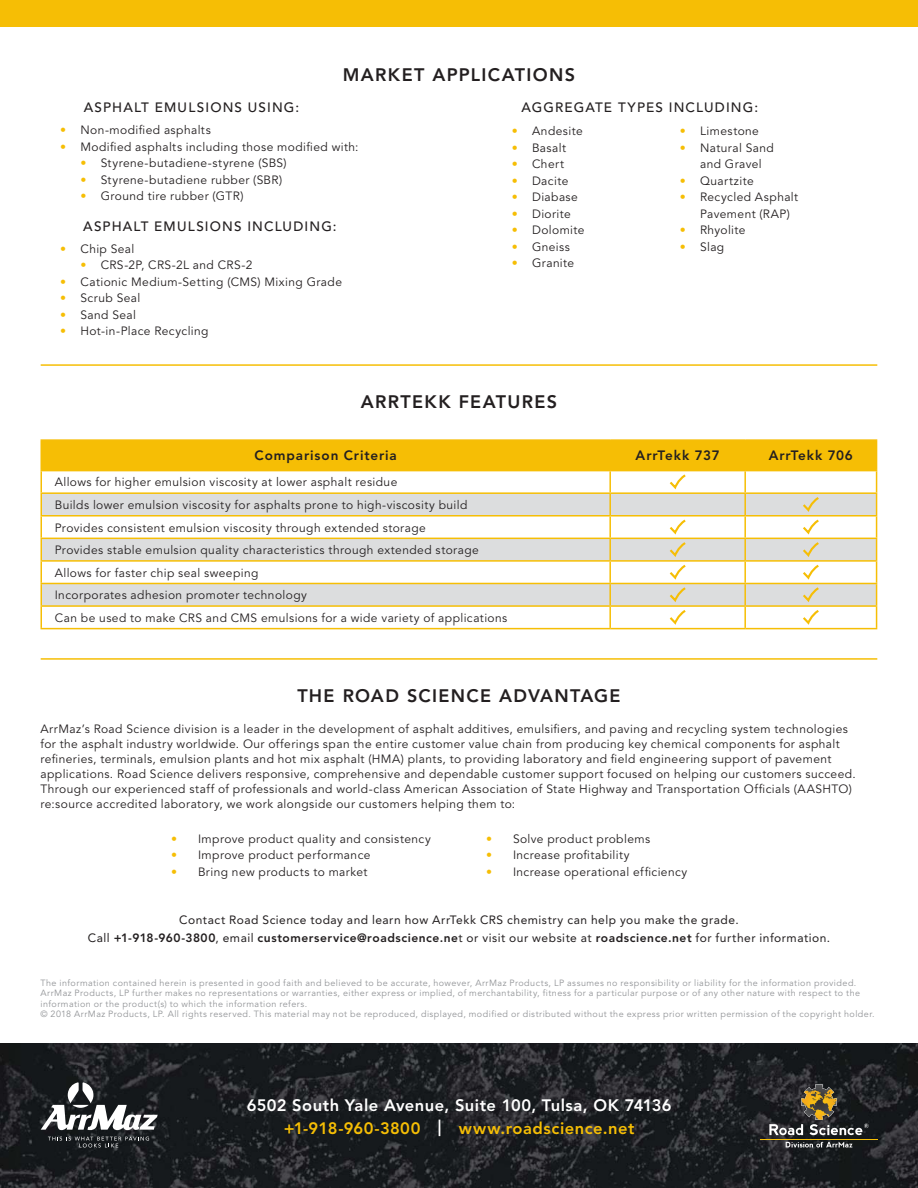
<style>
.page{position:relative;width:918px;height:1188px;background:#fff}
.page>*{position:absolute;margin:0;border:0;box-sizing:border-box;transform-origin:0 0}
.t1{font:800 18px "Avenir LT Std";letter-spacing:.075em;color:#231f20}
.t2{font:800 16.5px/22.8px "Avenir LT Std";letter-spacing:.03em;color:#fff;text-align:center}
.t3{font:500 13.5px "Avenir LT Std";letter-spacing:.085em;color:#231f20}
.t4{font:800 13.5px "Avenir";letter-spacing:.065em;color:#231f20}
.t5{font:12px/22.5px "Avenir LT Std";letter-spacing:.035em;color:#231f20}
.t6{font:12px/18px "Avenir LT Std";letter-spacing:.04em;color:#231f20;text-align:center}
.t7{font:9px/10.5px "Avenir LT Std";letter-spacing:.05em;color:#939598}
.s1{font-family:"Avenir";color:#f6be05}
.s2{font-weight:800}
.s3{color:#f6be05}
</style>
<div class="page">
<div style="left:0;top:0;width:918px;height:27px;background:#f6be05"></div>
<hr style="left:41px;top:364px;width:836px;height:2px;background:#f6be05">
<hr style="left:41px;top:658px;width:836px;height:2px;background:#f6be05">
<hr style="left:41px;top:439px;width:569px;height:2px;background:#f6be05">
<hr style="left:610px;top:439px;width:135px;height:2px;background:#f6be05">
<hr style="left:745px;top:439px;width:132px;height:2px;background:#f6be05">
<hr style="left:41px;top:628px;width:569px;height:1px;background:#f6be05">
<hr style="left:610px;top:628px;width:135px;height:1px;background:#f6be05">
<hr style="left:745px;top:628px;width:132px;height:1px;background:#f6be05">
<svg style="left:41px;top:440px;width:836px;height:188px"></svg>
<img style="left:0;top:1044px;width:918px;height:144px">
<svg style="left:786px;top:1142px;width:66px;height:6px"></svg>
<hr style="left:761px;top:1139px;width:117px;height:1px;background:#f6be05">
<svg style="left:769px;top:1084px;width:100px;height:51px"></svg>
<svg style="left:41px;top:1082px;width:117px;height:49px"></svg>
<svg style="left:48px;top:1137px;width:101px;height:10px"></svg>
<p class="t3" style="left:84px;top:100px;width:217px">ASPHALT EMULSIONS USING:</p>
<h1 class="t1" style="left:343px;top:68px;width:234px">MARKET APPLICATIONS</h1>
<p class="t3" style="left:522px;top:100px;width:238px">AGGREGATE TYPES INCLUDING:</p>
<p class="t5" style="left:60px;top:120px;width:152px"><span class="s1">•</span> Non-modified asphalts</p>
<p class="t5" style="left:60px;top:137px;width:300px"><span class="s1">•</span> Modified asphalts including those modified with:</p>
<p class="t5" style="left:80px;top:153px;width:208px"><span class="s1">•</span> Styrene-butadiene-styrene (SBS)</p>
<p class="t5" style="left:80px;top:170px;width:203px"><span class="s1">•</span> Styrene-butadiene rubber (SBR)</p>
<p class="t5" style="left:80px;top:186px;width:164px"><span class="s1">•</span> Ground tire rubber (GTR)</p>
<p class="t3" style="left:83px;top:218px;width:255px">ASPHALT EMULSIONS INCLUDING:</p>
<p class="t5" style="left:60px;top:238px;width:76px"><span class="s1">•</span> Chip Seal</p>
<p class="t5" style="left:80px;top:255px;width:173px"><span class="s1">•</span> CRS-2P, CRS-2L and CRS-2</p>
<p class="t5" style="left:60px;top:271px;width:283px"><span class="s1">•</span> Cationic Medium-Setting (CMS) Mixing Grade</p>
<p class="t5" style="left:60px;top:288px;width:82px"><span class="s1">•</span> Scrub Seal</p>
<p class="t5" style="left:60px;top:304px;width:77px"><span class="s1">•</span> Sand Seal</p>
<p class="t5" style="left:60px;top:321px;width:150px"><span class="s1">•</span> Hot-in-Place Recycling</p>
<p class="t5" style="left:512px;top:121px;width:72px"><span class="s1">•</span> Andesite</p>
<p class="t5" style="left:512px;top:138px;width:56px"><span class="s1">•</span> Basalt</p>
<p class="t5" style="left:512px;top:154px;width:54px"><span class="s1">•</span> Chert</p>
<p class="t5" style="left:512px;top:171px;width:58px"><span class="s1">•</span> Dacite</p>
<p class="t5" style="left:512px;top:187px;width:68px"><span class="s1">•</span> Diabase</p>
<p class="t5" style="left:512px;top:204px;width:61px"><span class="s1">•</span> Diorite</p>
<p class="t5" style="left:512px;top:220px;width:74px"><span class="s1">•</span> Dolomite</p>
<p class="t5" style="left:512px;top:237px;width:60px"><span class="s1">•</span> Gneiss</p>
<p class="t5" style="left:512px;top:253px;width:64px"><span class="s1">•</span> Granite</p>
<h1 class="t1" style="left:361px;top:395px;width:198px">ARRTEKK FEATURES</h1>
<p class="t5" style="left:680px;top:121px;width:81px"><span class="s1">•</span> Limestone</p>
<p class="t5" style="left:700px;top:141px;width:75px;line-height:16.5px;text-indent:-20px"><span class="s1">•</span> Natural Sand and Gravel</p>
<p class="t5" style="left:680px;top:171px;width:75px"><span class="s1">•</span> Quartzite</p>
<p class="t5" style="left:700px;top:190px;width:100px;line-height:16.5px;text-indent:-20px"><span class="s1">•</span> Recycled Asphalt<br>Pavement (RAP)</p>
<p class="t5" style="left:680px;top:220px;width:67px"><span class="s1">•</span> Rhyolite</p>
<p class="t5" style="left:680px;top:237px;width:46px"><span class="s1">•</span> Slag</p>
<p class="t4" style="left:255px;top:450px;width:144px">Comparison Criteria</p>
<p class="t4" style="left:636px;top:450px;width:86px">ArrTekk 737</p>
<p class="t4" style="left:769px;top:450px;width:86px">ArrTekk 706</p>
<p class="t5" style="left:55px;top:472px;width:454px">Allows for higher emulsion viscosity at lower asphalt residue<br>Builds lower emulsion viscosity for asphalts prone to high-viscosity build Provides consistent emulsion viscosity through extended storage<br>Provides stable emulsion quality characteristics through extended storage Allows for faster chip seal sweeping<br>Incorporates adhesion promoter technology<br>Can be used to make CRS and CMS emulsions for a wide variety of applications</p>
<h1 class="t1" style="left:297px;top:689px;width:325px">THE ROAD SCIENCE ADVANTAGE</h1>
<p class="t5" style="left:40px;top:722px;width:817px;line-height:15px">ArrMaz’s Road Science division is a leader in the development of asphalt additives, emulsifiers, and paving and recycling system technologies for the asphalt industry worldwide. Our offerings span the entire customer value chain from producing key chemical components for asphalt refineries, terminals, emulsion plants and hot mix asphalt (HMA) plants, to providing laboratory and field engineering support of pavement applications. Road Science delivers responsive, comprehensive and dependable customer support focused on helping our customers succeed.<br>Through our experienced staff of professionals and world-class American Association of State Highway and Transportation Officials (AASHTO) re:source accredited laboratory, we work alongside our customers helping them to:</p>
<p class="t5" style="left:171px;top:828px;width:261px"><span class="s1">•</span> Improve product quality and consistency</p>
<p class="t5" style="left:171px;top:845px;width:201px"><span class="s1">•</span> Improve product performance</p>
<p class="t5" style="left:171px;top:861px;width:198px"><span class="s1">•</span> Bring new products to market</p>
<p class="t5" style="left:486px;top:828px;width:166px"><span class="s1">•</span> Solve product problems</p>
<p class="t5" style="left:486px;top:845px;width:145px"><span class="s1">•</span> Increase profitability</p>
<p class="t5" style="left:486px;top:861px;width:203px"><span class="s1">•</span> Increase operational efficiency</p>
<p class="t6" style="left:88px;top:912px;width:744px">Contact Road Science today and learn how ArrTekk CRS chemistry can help you make the grade.<br>Call <span class="s2">+1-918-960-3800</span>, email <span class="s2">customerservice@roadscience.ne</span>t or visit our website at <span class="s2">roadscience.net</span> for further information.</p>
<p class="t7" style="left:40px;top:978px;width:836px">The information contained herein is presented in good faith and believed to be accurate, however, ArrMaz Products, LP assumes no responsibility or liability for the information provided.<br>ArrMaz Products, LP further makes no representations or warranties, either express or implied, of merchantability, fitness for a particular purpose or of any other nature with respect to the information or the product(s) to which the information refers.<br>© 2018 ArrMaz Products, LP. All rights reserved. This material may not be reproduced, displayed, modified or distributed without the express prior written permission of the copyright holder.</p>
<h2 class="t2" style="left:247px;top:1095px;width:426px">6502 South Yale Avenue, Suite 100, Tulsa, OK 74136 <span class="s3">+1-918-960-3800</span> | <span class="s3">www.roadscience.net</span></h2>
</div>
